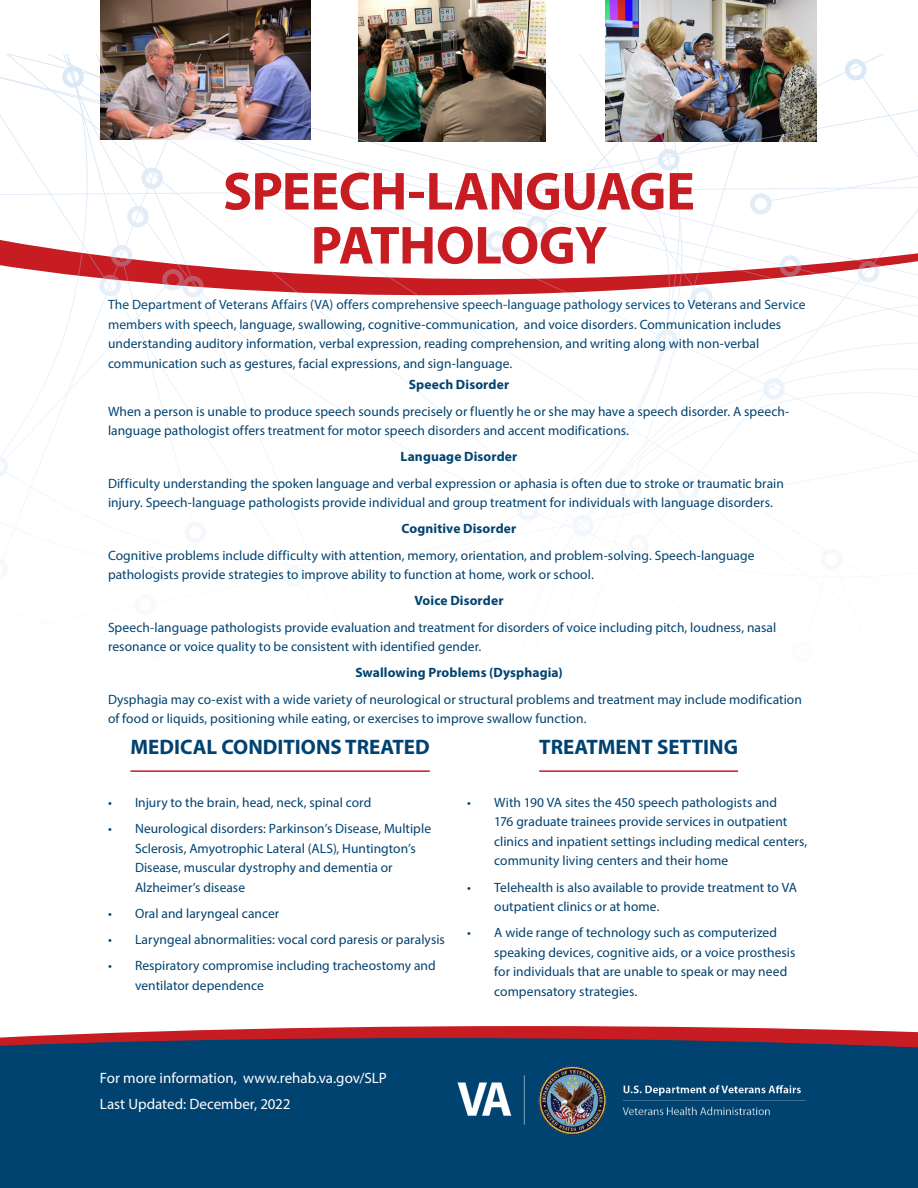
<style>
.page{position:relative;width:918px;height:1188px;background:#fff}
.page>*{position:absolute;margin:0;border:0;box-sizing:border-box;transform-origin:0 0}
.t1{font:700 54px/54px "Myriad Pro";letter-spacing:-.015em;color:#c61c22;text-align:center}
.t2{font:700 21px "Myriad Pro";color:#004270}
.t3{font:15px/26.2px "Myriad Pro";color:#fff}
.t4{font:13.5px/19.5px "Myriad Pro";letter-spacing:.005em;color:#004270}
.t5{font:700 13.5px "Myriad Pro";letter-spacing:.01em;color:#004270}
.s1{color:#064977}
</style>
<div class="page">
<svg style="left:0;top:1026px;width:918px;height:12px;fill:#c61c22"></svg>
<div style="left:0;top:1076px;width:918px;height:112px;background:#004270"></div>
<svg style="left:0;top:1038px;width:918px;height:38px;background:#113e69"></svg>
<img style="left:101px;top:0;width:209px;height:54px">
<img style="left:606px;top:1px;width:210px;height:53px">
<img style="left:359px;top:1px;width:187px;height:53px">
<svg style="left:759px;top:54px;width:159px;height:187px"></svg>
<img style="left:0;top:54px;width:759px;height:484px">
<svg style="left:396px;top:241px;width:522px;height:297px"></svg>
<hr style="left:539px;top:770px;width:199px;height:2px;background:#c61c22">
<hr style="left:130px;top:770px;width:300px;height:2px;background:#c61c22">
<img style="left:452px;top:1061px;width:365px;height:74px">
<h1 class="t1" style="left:223px;top:163px;width:474px">SPEECH-LANGUAGE<br>PATHOLOGY</h1>
<p class="t4" style="left:108px;top:295px;width:699px"><span class="s1">The Department of Veterans Affairs (VA) offers comprehensive speech-language pathology services to Veterans and Service members with</span> speech, language, swallowing, cognitive-communication, and voice disorders. Communication includes understanding auditory information, verbal expression, reading comprehension, and writing along with non-verbal communication such as gestures, facial expressions, and sign-language.</p>
<h5 class="t5" style="left:409px;top:376px;width:102px">Speech Disorder</h5>
<p class="t4" style="left:108px;top:401px;width:683px">When a person is unable to produce speech sounds precisely or fluently he or she may have a speech disorder. A speech&shy;language pathologist offers treatment for motor speech disorders and accent modifications.</p>
<h5 class="t5" style="left:401px;top:448px;width:118px">Language Disorder</h5>
<p class="t4" style="left:108px;top:473px;width:677px">Difficulty understanding the spoken language and verbal expression or aphasia is often due to stroke or traumatic brain injury. Speech-language pathologists provide individual and group treatment for individuals with language disorders.</p>
<h5 class="t5" style="left:402px;top:520px;width:116px">Cognitive Disorder</h5>
<p class="t4" style="left:108px;top:545px;width:648px">Cognitive problems include difficulty with attention, memory, orientation, and problem-solving. Speech-language pathologists provide strategies to improve ability to function at home, work or school.</p>
<h5 class="t5" style="left:414px;top:592px;width:91px">Voice Disorder</h5>
<p class="t4" style="left:108px;top:617px;width:670px">Speech-language pathologists provide evaluation and treatment for disorders of voice including pitch, loudness, nasal resonance or voice quality to be consistent with identified gender.</p>
<h5 class="t5" style="left:355px;top:664px;width:209px">Swallowing Problems (Dysphagia)</h5>
<p class="t4" style="left:108px;top:689px;width:695px">Dysphagia may co-exist with a wide variety of neurological or structural problems and treatment may include modification of food or liquids, positioning while eating, or exercises to improve swallow function.</p>
<h3 class="t2" style="left:130px;top:733px;width:301px">MEDICAL CONDITIONS TREATED</h3>
<h3 class="t2" style="left:539px;top:733px;width:200px">TREATMENT SETTING</h3>
<p class="t4" style="left:108px;top:792px;width:265px">• Injury to the brain, head, neck, spinal cord</p>
<p class="t4" style="left:494px;top:792px;width:295px;text-indent:-27px">• With 190 VA sites the 450 speech pathologists and<br>176 graduate trainees provide services in outpatient</p>
<p class="t4" style="left:108px;top:819px;width:325px">• Neurological disorders: Parkinson’s Disease, Multiple</p>
<p class="t4" style="left:494px;top:831px;width:315px">clinics and inpatient settings including medical centers,</p>
<p class="t4" style="left:135px;top:838px;width:282px">Sclerosis, Amyotrophic Lateral (ALS), Huntington’s</p>
<p class="t4" style="left:494px;top:851px;width:235px">community living centers and their home</p>
<p class="t4" style="left:135px;top:858px;width:259px">Disease, muscular dystrophy and dementia or<br>Alzheimer’s disease</p>
<p class="t4" style="left:494px;top:877px;width:304px;text-indent:-27px">• Telehealth is also available to provide treatment to VA outpatient clinics or at home.</p>
<p class="t4" style="left:108px;top:903px;width:173px">• Oral and laryngeal cancer</p>
<p class="t4" style="left:467px;top:923px;width:311px">• A wide range of technology such as computerized</p>
<p class="t4" style="left:108px;top:930px;width:338px">• Laryngeal abnormalities: vocal cord paresis or paralysis</p>
<p class="t4" style="left:494px;top:942px;width:303px">speaking devices, cognitive aids, or a voice prosthesis</p>
<p class="t4" style="left:108px;top:956px;width:329px">• Respiratory compromise including tracheostomy and</p>
<p class="t4" style="left:494px;top:962px;width:295px">for individuals that are unable to speak or may need</p>
<p class="t4" style="left:135px;top:975px;width:130px">ventilator dependence</p>
<p class="t4" style="left:494px;top:981px;width:145px">compensatory strategies.</p>
<p class="t3" style="left:100px;top:1065px;width:289px">For more information, www.rehab.va.gov/SLP<br>Last Updated: December, 2022</p>
</div>
